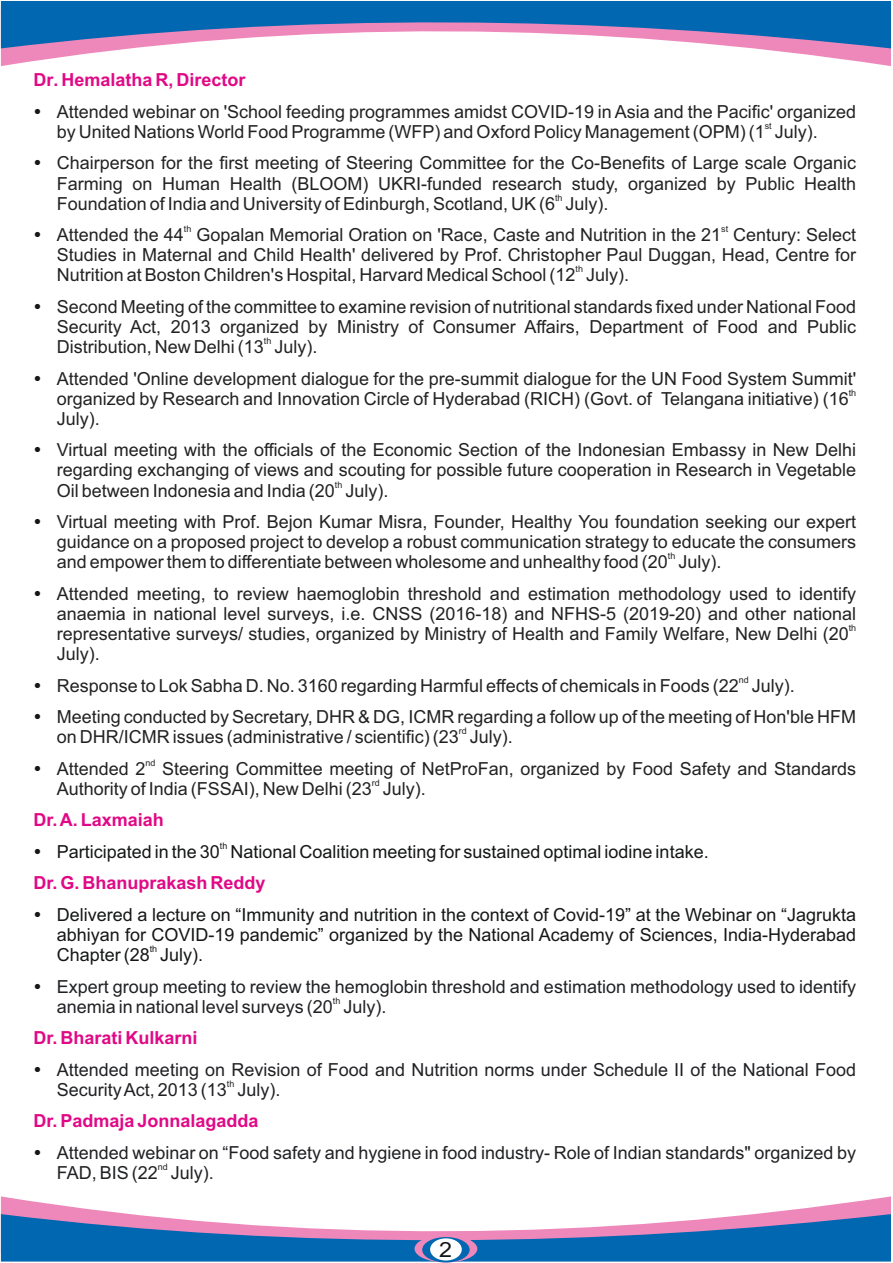
<style>
.page{position:relative;width:893px;height:1263px;background:#fff}
.page>*{position:absolute;margin:0;border:0;box-sizing:border-box;transform-origin:0 0}
.t1{font:21px "Arial";color:#151616;scale:1.12 1}
.t2{font:18px/31.5px "Arial";color:#222}
.t3{font:18px "Arial";color:#202124}
.t4{font:18px/20.1px "Arial";color:#151616}
.t5{font:700 18px "Arial";color:#e10886}
.t6{font:9px "Arial";color:#222}
.t7{font:9px "Arial";color:#202124}
.t8{font:9px "Arial";color:#151616}
</style>
<div class="page">
<svg style="left:1px;top:48px;width:890px;height:18px"></svg>
<svg style="left:1px;top:1196px;width:890px;height:18px"></svg>
<svg style="left:1px;top:1px;width:890px;height:47px"></svg>
<svg style="left:1px;top:1214px;width:890px;height:47px"></svg>
<div style="left:415px;top:1235px;width:62px;height:27px;background:#ee87ba;border-radius:50%"></div>
<svg style="left:422px;top:1237px;width:48px;height:25px"></svg>
<div style="left:430px;top:1238px;width:32px;height:22px;background:#fff;border-radius:50%"></div>
<p class="t5" style="left:34px;top:73px;width:214px">Dr. Hemalatha R, Director</p>
<p class="t2" style="left:57px;top:97px;width:801px">Attended webinar on 'School feeding programmes amidst COVID-19 in Asia and the Pacific' organized</p>
<p class="t6" style="left:765px;top:122px;width:9px">st</p>
<p class="t2" style="left:57px;top:118px;width:801px">by United Nations World Food Programme (WFP) and Oxford Policy Management (OPM) (1 July).<br>Chairperson for the first meeting of Steering Committee for the Co-Benefits of Large scale Organic</p>
<p class="t2" style="left:57px;top:169px;width:801px">Farming on Human Health (BLOOM) UKRI-funded research study, organized by Public Health</p>
<p class="t6" style="left:555px;top:194px;width:9px">th</p>
<p class="t2" style="left:57px;top:189px;width:553px">Foundation of India and University of Edinburgh, Scotland, UK (6 July).</p>
<p class="t6" style="left:184px;top:226px;width:9px">th</p>
<p class="t6" style="left:721px;top:226px;width:9px">st</p>
<p class="t2" style="left:57px;top:226px;width:801px;line-height:20.1px">Attended the 44 Gopalan Memorial Oration on 'Race, Caste and Nutrition in the 21 Century: Select<br>Studies in Maternal and Child Health' delivered by Prof. Christopher Paul Duggan, Head, Centre for</p>
<p class="t6" style="left:575px;top:266px;width:9px">th</p>
<p class="t2" style="left:57px;top:261px;width:801px">Nutrition at Boston Children's Hospital, Harvard Medical School (12 July).<br>Second Meeting of the committee to examine revision of nutritional standards fixed under National Food</p>
<p class="t2" style="left:57px;top:313px;width:801px">Security Act, 2013 organized by Ministry of Consumer Affairs, Department of Food and Public</p>
<p class="t6" style="left:264px;top:338px;width:9px">th</p>
<p class="t2" style="left:57px;top:333px;width:801px">Distribution, New Delhi (13 July).<br>Attended 'Online development dialogue for the pre-summit dialogue for the UN Food System Summit'</p>
<p class="t6" style="left:849px;top:389px;width:9px">th</p>
<p class="t2" style="left:57px;top:390px;width:793px;line-height:20.1px">organized by Research and Innovation Circle of Hyderabad (RICH) (Govt. of Telangana initiative) (16<br>July).</p>
<p class="t2" style="left:57px;top:442px;width:801px;line-height:20.1px">Virtual meeting with the officials of the Economic Section of the Indonesian Embassy in New Delhi regarding exchanging of views and scouting for possible future cooperation in Research in Vegetable</p>
<p class="t6" style="left:335px;top:481px;width:9px">th</p>
<p class="t2" style="left:57px;top:476px;width:801px">Oil between Indonesia and India (20 July).<br>Virtual meeting with Prof. Bejon Kumar Misra, Founder, Healthy You foundation seeking our expert</p>
<p class="t2" style="left:57px;top:528px;width:801px">guidance on a proposed project to develop a robust communication strategy to educate the consumers</p>
<p class="t6" style="left:668px;top:553px;width:9px">th</p>
<p class="t2" style="left:57px;top:548px;width:801px">and empower them to differentiate between wholesome and unhealthy food (20 July).<br>Attended meeting, to review haemoglobin threshold and estimation methodology used to identify</p>
<p class="t2" style="left:57px;top:599px;width:801px">anaemia in national level surveys, i.e. CNSS (2016-18) and NFHS-5 (2019-20) and other national</p>
<p class="t6" style="left:849px;top:624px;width:9px">th</p>
<p class="t2" style="left:57px;top:625px;width:793px;line-height:20.1px">representative surveys/ studies, organized by Ministry of Health and Family Welfare, New Delhi (20<br>July).</p>
<p class="t6" style="left:739px;top:676px;width:12px">nd</p>
<p class="t2" style="left:57px;top:671px;width:801px">Response to Lok Sabha D. No. 3160 regarding Harmful effects of chemicals in Foods (22 July).<br>Meeting conducted by Secretary, DHR &amp; DG, ICMR regarding a follow up of the meeting of Hon'ble HFM</p>
<p class="t6" style="left:459px;top:728px;width:10px">rd</p>
<p class="t2" style="left:57px;top:723px;width:458px">on DHR/ICMR issues (administrative / scientific) (23 July).</p>
<p class="t6" style="left:145px;top:759px;width:12px">nd</p>
<p class="t2" style="left:57px;top:754px;width:801px">Attended 2 Steering Committee meeting of NetProFan, organized by Food Safety and Standards</p>
<p class="t6" style="left:372px;top:779px;width:10px">rd</p>
<p class="t2" style="left:57px;top:774px;width:371px">Authority of India (FSSAI), New Delhi (23 July).</p>
<p class="t5" style="left:34px;top:813px;width:132px">Dr. A. Laxmaiah</p>
<p class="t8" style="left:220px;top:842px;width:9px">th</p>
<p class="t4" style="left:57px;top:843px;width:653px">Participated in the 30 National Coalition meeting for sustained optimal iodine intake.</p>
<p class="t5" style="left:34px;top:876px;width:234px">Dr. G. Bhanuprakash Reddy</p>
<p class="t4" style="left:57px;top:906px;width:801px">Delivered a lecture on “Immunity and nutrition in the context of Covid-19” at the Webinar on “Jagrukta abhiyan for COVID-19 pandemic” organized by the National Academy of Sciences, India-Hyderabad</p>
<p class="t8" style="left:150px;top:945px;width:9px">th</p>
<p class="t4" style="left:57px;top:946px;width:148px">Chapter (28 July).</p>
<p class="t3" style="left:57px;top:979px;width:801px">Expert group meeting to review the hemoglobin threshold and estimation methodology used to identify</p>
<p class="t7" style="left:333px;top:997px;width:9px">th</p>
<p class="t3" style="left:57px;top:999px;width:331px">anemia in national level surveys (20 July).</p>
<p class="t5" style="left:33px;top:1031px;width:166px">Dr. Bharati Kulkarni</p>
<p class="t3" style="left:57px;top:1062px;width:801px">Attended meeting on Revision of Food and Nutrition norms under Schedule II of the National Food</p>
<p class="t7" style="left:227px;top:1080px;width:9px">th</p>
<p class="t3" style="left:57px;top:1083px;width:225px">Security Act, 2013 (13 July).</p>
<p class="t5" style="left:33px;top:1114px;width:227px">Dr. Padmaja Jonnalagadda</p>
<p class="t3" style="left:57px;top:1146px;width:801px">Attended webinar on “Food safety and hygiene in food industry- Role of Indian standards" organized by</p>
<p class="t7" style="left:158px;top:1163px;width:12px">nd</p>
<p class="t3" style="left:57px;top:1166px;width:159px">FAD, BIS (22 July).</p>
<p class="t1" style="left:439px;top:1242px;width:13px">2</p>
</div>
